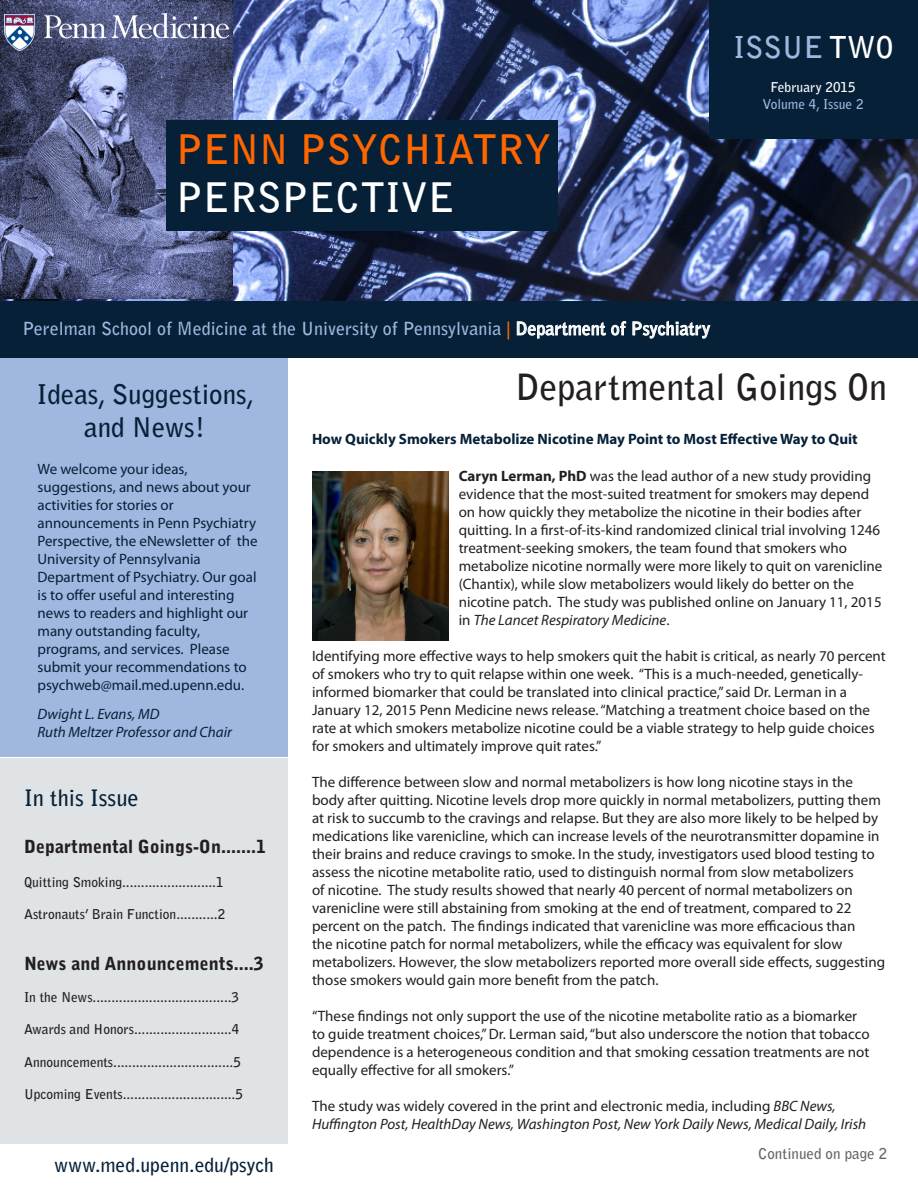
<style>
.page{position:relative;width:918px;height:1188px;background:#fff}
.page>*{position:absolute;margin:0;border:0;box-sizing:border-box;transform-origin:0 0}
.t1{font:700 40.5px/48.6px "Bell Gothic Std";color:#f60}
.t2{font:700 36px "Bell Gothic Std";color:#231f20}
.t3{font:700 30px "Bell Gothic Std";color:#a0b7e0}
.t4{font:700 27px/32.4px "Bell Gothic Std";color:#062037;text-align:center}
.t5{font:700 22.5px "Bell Gothic Std";color:#062037}
.t6{font:700 19.5px "Bell Gothic Std";color:#062037}
.t7{font:700 18px "Bell Gothic Std";color:#a0b7e0}
.t8{font:900 18px "Bell Gothic Std";color:#231f20}
.t9{font:15px/18px "Myriad Pro";color:#231f20}
.t10{font:15px/18px "Myriad Pro";color:#062037}
.t11{font:italic 15px/18px "Myriad Pro";color:#231f20}
.t12{font:700 15px "Myriad Pro";color:#062037}
.t13{font:italic 15px "Myriad Pro";color:#062037}
.t14{font:700 15px "Bell Gothic Std";color:#666}
.t15{font:700 13.5px "Bell Gothic Std";color:#231f20}
.t16{font:700 13.5px/16.2px "Bell Gothic Std";color:#a0b7e0;text-align:center}
.s1{color:#fff}
.s2{color:#f60}
.s3{font-weight:700}
.s4{font-style:italic}
.s5{font-style:normal}
</style>
<div class="page">
<div style="left:0;top:759px;width:288px;height:385px;background:#dfe3e6"></div>
<img style="left:0;top:0;width:918px;height:301px">
<div style="left:0;top:348px;width:288px;height:409px;background:#a0b7e0"></div>
<img style="left:0;top:0;width:233px;height:299px">
<div style="left:0;top:301px;width:918px;height:56px;background:#062037"></div>
<svg style="left:517px;top:321px;width:109px;height:18px"></svg>
<svg style="left:632px;top:321px;width:79px;height:18px"></svg>
<div style="left:167px;top:120px;width:391px;height:111px;background:#062037"></div>
<div style="left:710px;top:0;width:208px;height:139px;background:#062037"></div>
<img style="left:4px;top:13px;width:224px;height:37px">
<img style="left:312px;top:471px;width:136px;height:169px">
<p class="t1" style="left:176px;top:125px;width:377px">PENN PSYCHIATRY<br><span class="s1">PERSPECTIVE</span></p>
<p class="t3" style="left:734px;top:29px;width:162px">ISSUE <span class="s1">TWO</span></p>
<p class="t16" style="left:762px;top:79px;width:103px"><span class="s1">February 2015<br></span>Volume 4, Issue 2</p>
<p class="t7" style="left:22px;top:318px;width:689px">Perelman School of Medicine at the University of Pennsylvania <span class="s2">|</span> <span class="s1">Department of Psychiatry</span></p>
<p class="t4" style="left:37px;top:378px;width:219px">Ideas, Suggestions, and News!</p>
<p class="t10" style="left:38px;top:460px;width:222px">We welcome your ideas, suggestions, and news about your activities for stories or announcements in Penn Psychiatry<br>Perspective, the eNewsletter of the<br>University of Pennsylvania<br>Department of Psychiatry. Our goal is to offer useful and interesting news to readers and highlight our many outstanding faculty, programs, and services. Please submit your recommendations to psychweb@mail.med.upenn.edu.</p>
<p class="t13" style="left:38px;top:705px;width:123px">Dwight L. Evans, MD</p>
<p class="t13" style="left:38px;top:723px;width:196px">Ruth Meltzer Professor and Chair</p>
<p class="t5" style="left:24px;top:784px;width:116px">In this Issue</p>
<p class="t8" style="left:24px;top:836px;width:244px">Departmental Goings-On.......1</p>
<p class="t15" style="left:24px;top:874px;width:201px">Quitting Smoking.........................1</p>
<p class="t15" style="left:24px;top:906px;width:203px">Astronauts’ Brain Function...........2</p>
<p class="t8" style="left:24px;top:953px;width:241px">News and Announcements....3</p>
<p class="t15" style="left:24px;top:989px;width:217px">In the News.....................................3</p>
<p class="t15" style="left:24px;top:1021px;width:217px">Awards and Honors..........................4</p>
<p class="t15" style="left:24px;top:1054px;width:218px">Announcements................................5</p>
<p class="t15" style="left:24px;top:1086px;width:220px">Upcoming Events..............................5</p>
<p class="t6" style="left:54px;top:1153px;width:221px">www.med.upenn.edu/psych</p>
<p class="t2" style="left:516px;top:366px;width:373px">Departmental Goings On</p>
<p class="t12" style="left:312px;top:429px;width:547px">How Quickly Smokers Metabolize Nicotine May Point to Most Effective Way to Quit</p>
<p class="t9" style="left:459px;top:467px;width:425px"><span class="s3">Caryn Lerman, PhD</span> was the lead author of a new study providing evidence that the most-suited treatment for smokers may depend on how quickly they metabolize the nicotine in their bodies after quitting. In a first-of-its-kind randomized clinical trial involving 1246 treatment-seeking smokers, the team found that smokers who metabolize nicotine normally were more likely to quit on varenicline (Chantix), while slow metabolizers would likely do better on the nicotine patch. The study was published online on January 11, 2015 in <span class="s4">The Lancet Respiratory Medicine</span>.</p>
<p class="t9" style="left:312px;top:647px;width:575px">Identifying more effective ways to help smokers quit the habit is critical, as nearly 70 percent of smokers who try to quit relapse within one week. “This is a much-needed, genetically&shy;informed biomarker that could be translated into clinical practice,” said Dr. Lerman in a January 12, 2015 Penn Medicine news release. “Matching a treatment choice based on the rate at which smokers metabolize nicotine could be a viable strategy to help guide choices for smokers and ultimately improve quit rates.”</p>
<p class="t9" style="left:312px;top:773px;width:575px">The difference between slow and normal metabolizers is how long nicotine stays in the body after quitting. Nicotine levels drop more quickly in normal metabolizers, putting them at risk to succumb to the cravings and relapse. But they are also more likely to be helped by medications like varenicline, which can increase levels of the neurotransmitter dopamine in their brains and reduce cravings to smoke. In the study, investigators used blood testing to assess the nicotine metabolite ratio, used to distinguish normal from slow metabolizers<br>of nicotine. The study results showed that nearly 40 percent of normal metabolizers on varenicline were still abstaining from smoking at the end of treatment, compared to 22 percent on the patch. The findings indicated that varenicline was more efficacious than<br>the nicotine patch for normal metabolizers, while the efficacy was equivalent for slow metabolizers. However, the slow metabolizers reported more overall side effects, suggesting those smokers would gain more benefit from the patch.</p>
<p class="t9" style="left:312px;top:1007px;width:559px">“These findings not only support the use of the nicotine metabolite ratio as a biomarker to guide treatment choices,” Dr. Lerman said, “but also underscore the notion that tobacco dependence is a heterogeneous condition and that smoking cessation treatments are not equally effective for all smokers.”</p>
<p class="t11" style="left:312px;top:1097px;width:556px"><span class="s5">The study was widely covered in the print and electronic media, including</span> BBC News,<br>Huffington Post, HealthDay News, Washington Post, New York Daily News, Medical Daily, Irish</p>
<p class="t14" style="left:758px;top:1145px;width:131px">Continued on page 2</p>
</div>
